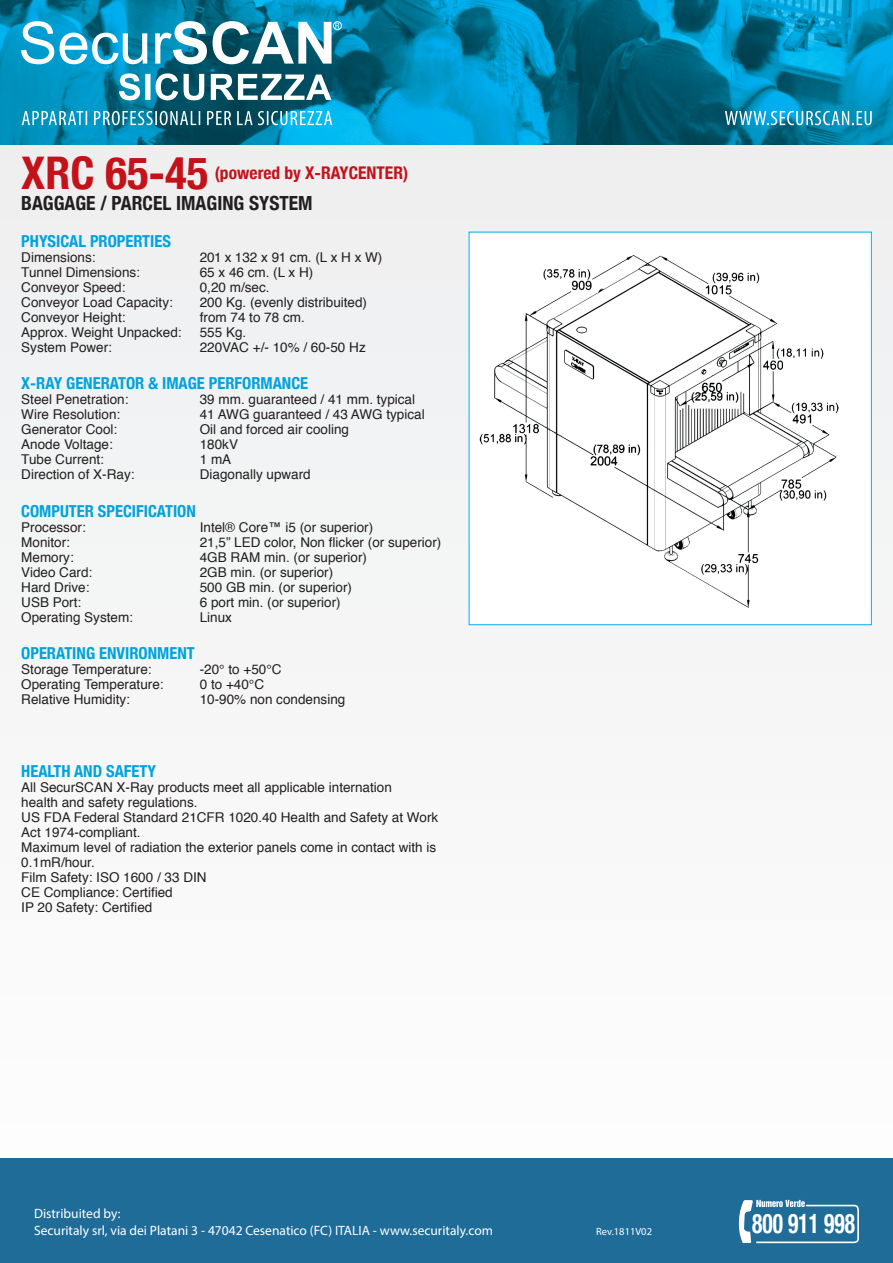
<style>
.page{position:relative;width:893px;height:1263px;background:#f7f7f8}
.page>*{position:absolute;margin:0;border:0;box-sizing:border-box;transform-origin:0 0}
.t1{font:700 condensed 45px "Helvetica Neue";color:#c4121a}
.t2{font:700 condensed 27.15px "Helvetica Neue";color:#fff;scale:.79 1}
.t3{font:700 condensed 19.5px "Helvetica Neue";color:#231f20}
.t4{font:700 condensed 17.55px "Helvetica Neue";color:#c4121a}
.t5{font:700 condensed 16.5px "Helvetica Neue";color:#00a3dd}
.t6{font:13.5px/15px "Helvetica";color:#231f20}
.t7{font:13.5px/16.2px "Myriad Pro";color:#fff}
.t8{font:10.5px "Myriad Pro";color:#fff}
</style>
<div class="page">
<img style="left:0;top:0;width:893px;height:145px">
<svg style="left:21px;top:21px;width:318px;height:43px"></svg>
<div style="left:333px;top:21px;width:9px;height:9px;border:1px solid #fff;border-radius:50%"></div>
<svg style="left:119px;top:73px;width:213px;height:27px"></svg>
<svg style="left:22px;top:111px;width:310px;height:14px"></svg>
<svg style="left:725px;top:111px;width:147px;height:14px"></svg>
<div style="left:0;top:1159px;width:893px;height:104px;background:#1f6c99"></div>
<svg style="left:738px;top:1200px;width:121px;height:43px"></svg>
<div style="left:469px;top:232px;width:402px;height:393px;background:#fff"></div>
<img style="left:479px;top:255px;width:360px;height:353px">
<h1 class="t1" style="left:21px;top:136px;width:189px">XRC 65-45</h1>
<p class="t4" style="left:215px;top:158px;width:195px">(powered by X-RAYCENTER)</p>
<h3 class="t3" style="left:21px;top:187px;width:293px">BAGGAGE / PARCEL IMAGING SYSTEM</h3>
<p class="t5" style="left:21px;top:227px;width:151px">PHYSICAL PROPERTIES</p>
<p class="t6" style="left:21px;top:250px;width:76px">Dimensions:</p>
<p class="t6" style="left:200px;top:250px;width:184px">201 x 132 x 91 cm. (L x H x W)</p>
<p class="t6" style="left:21px;top:265px;width:120px">Tunnel Dimensions:</p>
<p class="t6" style="left:200px;top:265px;width:115px">65 x 46 cm. (L x H)</p>
<p class="t6" style="left:21px;top:280px;width:106px">Conveyor Speed:</p>
<p class="t6" style="left:200px;top:280px;width:71px">0,20 m/sec.</p>
<p class="t6" style="left:21px;top:295px;width:153px">Conveyor Load Capacity:</p>
<p class="t6" style="left:200px;top:295px;width:169px">200 Kg. (evenly distribuited)</p>
<p class="t6" style="left:21px;top:310px;width:106px">Conveyor Height:</p>
<p class="t6" style="left:200px;top:310px;width:107px">from 74 to 78 cm.</p>
<p class="t6" style="left:21px;top:325px;width:162px">Approx. Weight Unpacked:</p>
<p class="t6" style="left:200px;top:325px;width:48px">555 Kg.</p>
<p class="t6" style="left:21px;top:340px;width:92px">System Power:</p>
<p class="t6" style="left:200px;top:340px;width:167px">220VAC +/- 10% / 60-50 Hz</p>
<p class="t5" style="left:21px;top:370px;width:288px">X-RAY GENERATOR &amp; IMAGE PERFORMANCE</p>
<p class="t6" style="left:21px;top:392px;width:109px">Steel Penetration:</p>
<p class="t6" style="left:200px;top:392px;width:217px">39 mm. guaranteed / 41 mm. typical</p>
<p class="t6" style="left:21px;top:407px;width:101px">Wire Resolution:</p>
<p class="t6" style="left:200px;top:407px;width:226px">41 AWG guaranteed / 43 AWG typical</p>
<p class="t6" style="left:21px;top:422px;width:98px">Generator Cool:</p>
<p class="t6" style="left:200px;top:422px;width:151px">Oil and forced air cooling</p>
<p class="t6" style="left:21px;top:437px;width:93px">Anode Voltage:</p>
<p class="t6" style="left:200px;top:437px;width:40px">180kV</p>
<p class="t6" style="left:21px;top:452px;width:84px">Tube Current:</p>
<p class="t6" style="left:200px;top:452px;width:33px">1 mA</p>
<p class="t6" style="left:21px;top:467px;width:115px">Direction of X-Ray:</p>
<p class="t6" style="left:200px;top:467px;width:113px">Diagonally upward</p>
<p class="t5" style="left:21px;top:497px;width:176px">COMPUTER SPECIFICATION</p>
<p class="t6" style="left:21px;top:520px;width:66px">Processor:</p>
<p class="t6" style="left:200px;top:520px;width:175px">Intel® Core™ i5 (or superior)</p>
<p class="t6" style="left:21px;top:535px;width:50px">Monitor:</p>
<p class="t6" style="left:200px;top:535px;width:243px">21,5” LED color, Non flicker (or superior)</p>
<p class="t6" style="left:21px;top:550px;width:54px">Memory:</p>
<p class="t6" style="left:200px;top:550px;width:169px">4GB RAM min. (or superior)</p>
<p class="t6" style="left:21px;top:565px;width:73px">Video Card:</p>
<p class="t6" style="left:200px;top:565px;width:135px">2GB min. (or superior)</p>
<p class="t6" style="left:21px;top:580px;width:70px">Hard Drive:</p>
<p class="t6" style="left:200px;top:580px;width:154px">500 GB min. (or superior)</p>
<p class="t6" style="left:21px;top:595px;width:62px">USB Port:</p>
<p class="t6" style="left:200px;top:595px;width:143px">6 port min. (or superior)</p>
<p class="t6" style="left:21px;top:610px;width:113px">Operating System:</p>
<p class="t6" style="left:200px;top:610px;width:34px">Linux</p>
<p class="t5" style="left:21px;top:640px;width:175px">OPERATING ENVIRONMENT</p>
<p class="t6" style="left:21px;top:662px;width:132px">Storage Temperature:</p>
<p class="t6" style="left:200px;top:662px;width:83px">-20° to +50°C</p>
<p class="t6" style="left:21px;top:677px;width:144px">Operating Temperature:</p>
<p class="t6" style="left:200px;top:677px;width:66px">0 to +40°C</p>
<p class="t6" style="left:21px;top:692px;width:110px">Relative Humidity:</p>
<p class="t6" style="left:200px;top:692px;width:147px">10-90% non condensing</p>
<p class="t5" style="left:21px;top:757px;width:136px">HEALTH AND SAFETY</p>
<p class="t6" style="left:21px;top:780px;width:418px">All SecurSCAN X-Ray products meet all applicable internation<br>health and safety regulations.<br>US FDA Federal Standard 21CFR 1020.40 Health and Safety at Work Act 1974-compliant.<br>Maximum level of radiation the exterior panels come in contact with is 0.1mR/hour.<br>Film Safety: ISO 1600 / 33 DIN<br>CE Compliance: Certified<br>IP 20 Safety: Certified</p>
<p class="t7" style="left:34px;top:1205px;width:460px">Distribuited by:<br>Securitaly srl, via dei Platani 3 - 47042 Cesenatico (FC) ITALIA - www.securitaly.com</p>
<p class="t8" style="left:596px;top:1225px;width:57px">Rev.1811V02</p>
<h2 class="t2" style="left:752px;top:1201px;width:132px">800 911 998</h2>
</div>
